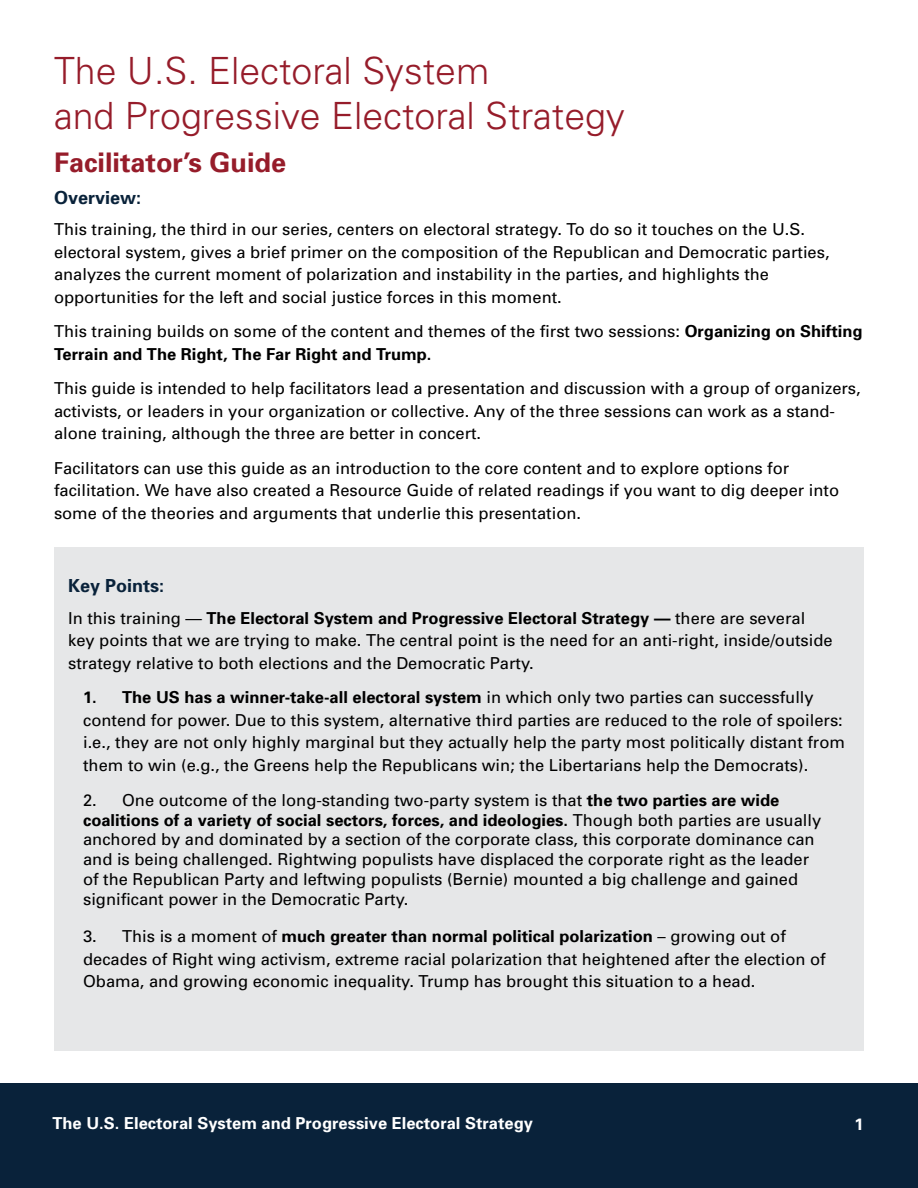
<style>
.page{position:relative;width:918px;height:1188px;background:#fff}
.page>*{position:absolute;margin:0;border:0;box-sizing:border-box;transform-origin:0 0}
.t1{font:300 37.5px/45px "Univers";color:#961c2a}
.t2{font:700 27px "Univers";color:#961c2a}
.t3{font:700 18px "Univers";color:#09223a}
.t4{font:16.5px/22.5px "Univers";color:#000}
.t5{font:700 16.5px "Univers";color:#fff}
.s1{font-weight:700}
</style>
<div class="page">
<div style="left:0;top:1084px;width:918px;height:104px;background:#09223a"></div>
<div style="left:54px;top:547px;width:810px;height:504px;background:#e6e7e8"></div>
<h1 class="t1" style="left:54px;top:48px;width:572px">The U.S. Electoral System<br>and Progressive Electoral Strategy</h1>
<h2 class="t2" style="left:54px;top:146px;width:234px">Facilitator’s Guide</h2>
<p class="t3" style="left:54px;top:186px;width:89px">Overview:</p>
<p class="t4" style="left:54px;top:218px;width:777px">This training, the third in our series, centers on electoral strategy. To do so it touches on the U.S. electoral system, gives a brief primer on the composition of the Republican and Democratic parties, analyzes the current moment of polarization and instability in the parties, and highlights the opportunities for the left and social justice forces in this moment.</p>
<p class="t4" style="left:54px;top:320px;width:810px">This training builds on some of the content and themes of the first two sessions: <span class="s1">Organizing on Shifting<br>Terrain and The Right, The Far Right and Trump.</span></p>
<p class="t4" style="left:54px;top:377px;width:808px">This guide is intended to help facilitators lead a presentation and discussion with a group of organizers, activists, or leaders in your organization or collective. Any of the three sessions can work as a stand&shy;alone training, although the three are better in concert.</p>
<p class="t4" style="left:54px;top:457px;width:787px">Facilitators can use this guide as an introduction to the core content and to explore options for facilitation. We have also created a Resource Guide of related readings if you want to dig deeper into some of the theories and arguments that underlie this presentation.</p>
<p class="t3" style="left:68px;top:575px;width:98px">Key Points:</p>
<p class="t4" style="left:68px;top:607px;width:766px">In this training — <span class="s1">The Electoral System and Progressive Electoral Strategy —</span> there are several key points that we are trying to make. The central point is the need for an anti-right, inside/outside strategy relative to both elections and the Democratic Party.</p>
<p class="t4" style="left:83px;top:686px;width:763px"><span class="s1">1. The US has a winner-take-all electoral system</span> in which only two parties can successfully contend for power. Due to this system, alternative third parties are reduced to the role of spoilers: i.e., they are not only highly marginal but they actually help the party most politically distant from them to win (e.g., the Greens help the Republicans win; the Libertarians help the Democrats).</p>
<p class="t4" style="left:83px;top:790px;width:740px;line-height:19.8px">2. One outcome of the long-standing two-party system is that <span class="s1">the two parties are wide coalitions of a variety of social sectors, forces, and ideologies.</span> Though both parties are usually anchored by and dominated by a section of the corporate class, this corporate dominance can and is being challenged. Rightwing populists have displaced the corporate right as the leader of the Republican Party and leftwing populists (Bernie) mounted a big challenge and gained significant power in the Democratic Party.</p>
<p class="t4" style="left:83px;top:925px;width:744px">3. This is a moment of <span class="s1">much greater than normal political polarization</span> – growing out of decades of Right wing activism, extreme racial polarization that heightened after the election of<br>Obama, and growing economic inequality. Trump has brought this situation to a head.</p>
<p class="t5" style="left:52px;top:1113px;width:482px">The U.S. Electoral System and Progressive Electoral Strategy</p>
<p class="t5" style="left:855px;top:1114px;width:11px">1</p>
</div>
